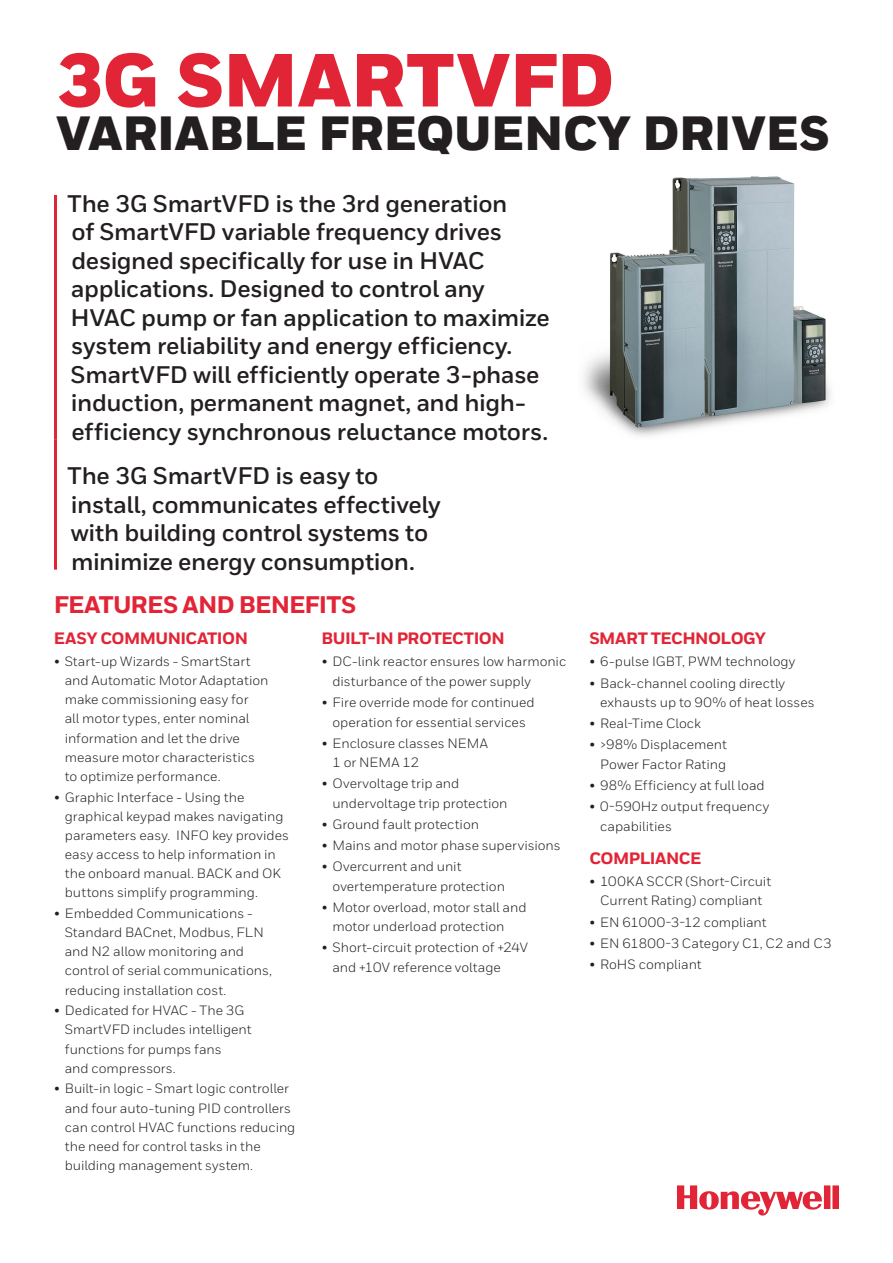
<style>
.page{position:relative;width:893px;height:1263px;background:#fff}
.page>*{position:absolute;margin:0;border:0;box-sizing:border-box;transform-origin:0 0}
.t1{font:900 75px "Honeywell Sans";letter-spacing:-.01em;color:#e22536}
.t2{font:900 48px "Honeywell Sans";letter-spacing:-.005em;color:#231f20}
.Intro_Body{font:700 24px/28.5px "Honeywell Sans";letter-spacing:-.015em;color:#231f20}
.Heading_1__16_16{font:800 24px "Honeywell Sans";letter-spacing:-.035em;color:#e22536}
.Heading_2__11_12{font:800 16.5px "Honeywell Sans";letter-spacing:-.035em;color:#e22536}
.t3{font:13.5px/19.2px "Honeywell Sans";color:#231f20}
</style>
<div class="page">
<img style="left:583px;top:176px;width:248px;height:260px">
<svg style="left:677px;top:1185px;width:162px;height:31px"></svg>
<hr style="left:54px;top:195px;width:3px;height:245px;background:#e22536">
<hr style="left:54px;top:440px;width:3px;height:130px;background:#e22536">
<h1 class="t1" style="left:56px;top:34px;width:560px">3G SMARTVFD</h1>
<h2 class="t2" style="left:56px;top:103px;width:775px">VARIABLE FREQUENCY DRIVES</h2>
<p class="Intro_Body" style="left:68px;top:190px;width:484px">The 3G SmartVFD is the 3rd generation<br>of SmartVFD variable frequency drives designed specifically for use in HVAC applications. Designed to control any HVAC pump or fan application to maximize system reliability and energy efficiency.<br>SmartVFD will efficiently operate 3-phase induction, permanent magnet, and high&shy;efficiency synchronous reluctance motors.</p>
<p class="Intro_Body" style="left:68px;top:462px;width:375px">The 3G SmartVFD is easy to install, communicates effectively with building control systems to minimize energy consumption.</p>
<p class="Heading_1__16_16" style="left:54px;top:589px;width:304px">FEATURES AND BENEFITS</p>
<p class="Heading_2__11_12" style="left:54px;top:628px;width:196px">EASY COMMUNICATION</p>
<p class="t3" style="left:65px;top:652px;width:205px;text-indent:-11px">• Start-up Wizards - SmartStart and Automatic Motor Adaptation make commissioning easy for<br>all motor types, enter nominal information and let the drive measure motor characteristics to optimize performance.</p>
<p class="t3" style="left:65px;top:787px;width:226px;text-indent:-11px">• Graphic Interface - Using the graphical keypad makes navigating parameters easy. INFO key provides easy access to help information in the onboard manual. BACK and OK buttons simplify programming.</p>
<p class="t3" style="left:65px;top:904px;width:209px;text-indent:-11px">• Embedded Communications -<br>Standard BACnet, Modbus, FLN and N2 allow monitoring and control of serial communications, reducing installation cost.</p>
<p class="t3" style="left:65px;top:1001px;width:188px;text-indent:-11px">• Dedicated for HVAC - The 3G<br>SmartVFD includes intelligent functions for pumps fans<br>and compressors.</p>
<p class="t3" style="left:65px;top:1079px;width:232px;text-indent:-11px">• Built-in logic - Smart logic controller and four auto-tuning PID controllers can control HVAC functions reducing the need for control tasks in the building management system.</p>
<p class="Heading_2__11_12" style="left:322px;top:628px;width:185px">BUILT-IN PROTECTION</p>
<p class="t3" style="left:332px;top:652px;width:235px;text-indent:-11px">• DC-link reactor ensures low harmonic disturbance of the power supply</p>
<p class="t3" style="left:322px;top:693px;width:215px;text-align:center">• Fire override mode for continued operation for essential services</p>
<p class="t3" style="left:332px;top:733px;width:157px;text-indent:-11px">• Enclosure classes NEMA<br>1 or NEMA 12</p>
<p class="t3" style="left:332px;top:774px;width:177px;text-indent:-11px">• Overvoltage trip and undervoltage trip protection</p>
<p class="t3" style="left:322px;top:815px;width:159px">• Ground fault protection</p>
<p class="t3" style="left:322px;top:836px;width:241px">• Mains and motor phase supervisions</p>
<p class="t3" style="left:332px;top:857px;width:174px;text-indent:-11px">• Overcurrent and unit overtemperature protection</p>
<p class="t3" style="left:332px;top:897px;width:196px;text-indent:-11px">• Motor overload, motor stall and motor underload protection</p>
<p class="t3" style="left:332px;top:938px;width:197px;text-indent:-11px">• Short-circuit protection of +24V and +10V reference voltage</p>
<p class="Heading_2__11_12" style="left:589px;top:628px;width:178px">SMART TECHNOLOGY</p>
<p class="t3" style="left:589px;top:652px;width:208px">• 6-pulse IGBT, PWM technology</p>
<p class="t3" style="left:600px;top:673px;width:216px;text-indent:-11px">• Back-channel cooling directly exhausts up to 90% of heat losses</p>
<p class="t3" style="left:589px;top:714px;width:113px">• Real-Time Clock</p>
<p class="t3" style="left:589px;top:735px;width:139px;text-align:right">• &gt;98% Displacement<br>Power Factor Rating</p>
<p class="t3" style="left:589px;top:776px;width:177px">• 98% Efficiency at full load</p>
<p class="t3" style="left:600px;top:797px;width:171px;text-indent:-11px">• 0-590Hz output frequency capabilities</p>
<p class="Heading_2__11_12" style="left:589px;top:848px;width:113px">COMPLIANCE</p>
<p class="t3" style="left:589px;top:871px;width:183px;text-align:center">• 100KA SCCR (Short-Circuit<br>Current Rating) compliant</p>
<p class="t3" style="left:589px;top:912px;width:179px">• EN 61000-3-12 compliant</p>
<p class="t3" style="left:589px;top:933px;width:244px">• EN 61800-3 Category C1, C2 and C3</p>
<p class="t3" style="left:589px;top:954px;width:114px">• RoHS compliant</p>
</div>
